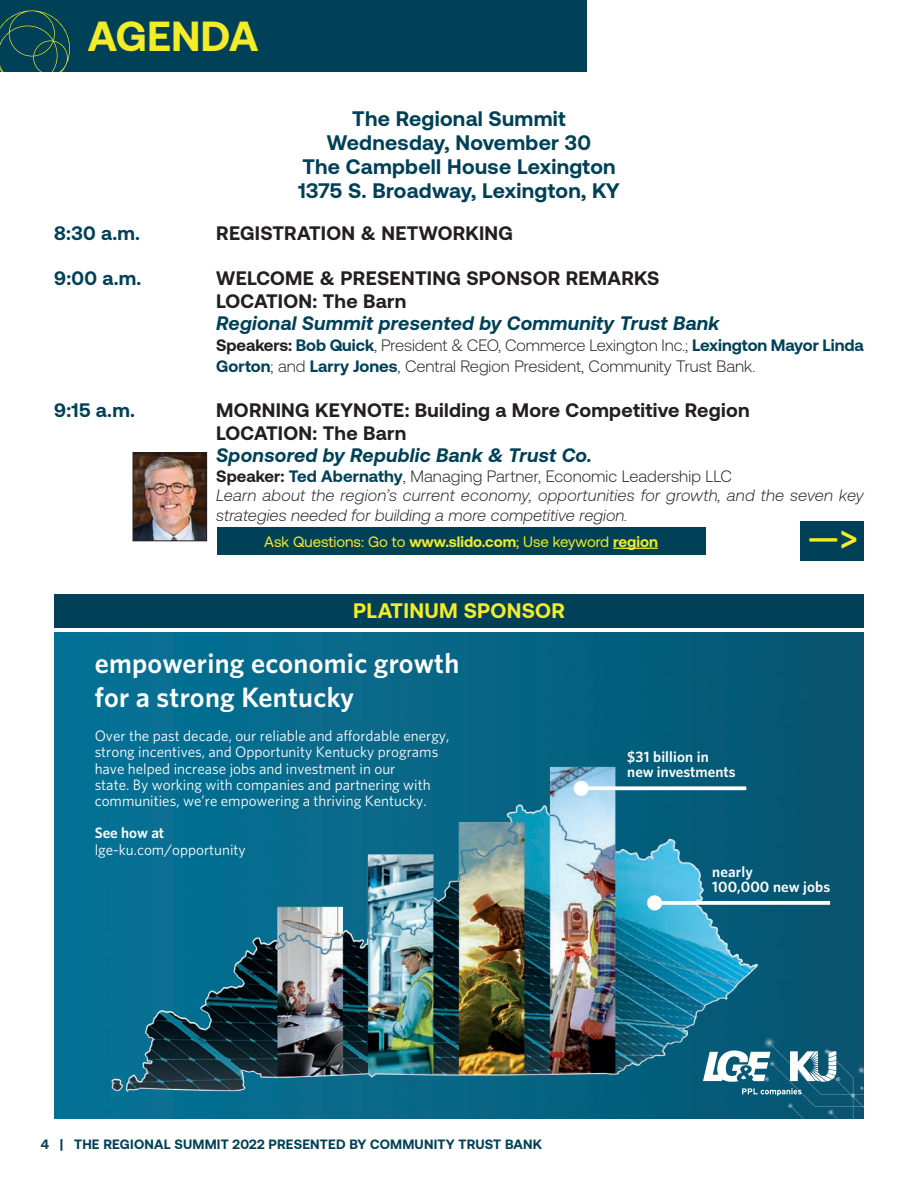
<style>
.page{position:relative;width:918px;height:1188px;background:#fff}
.page>*{position:absolute;margin:0;border:0;box-sizing:border-box;transform-origin:0 0}
.t1{font:700 42px "Aeonik";color:#f3ec28}
.t2{font:700 36px "Calibri";color:#f3ec28}
.t3{font:600 28.05px/33.8px "Whitney";letter-spacing:.01em;color:#fff}
.t4{font:700 21px "Aeonik";letter-spacing:.015em;color:#004157}
.t5{font:700 21px "Aeonik";letter-spacing:.015em;color:#f3ec28}
.t6{font:700 19.5px "Aeonik";letter-spacing:.015em;color:#231f20}
.t7{font:italic 700 19.5px "Aeonik";letter-spacing:.015em;color:#004157}
.t8{font:700 19.5px "Aeonik";color:#004157}
.t9{font:300 16.5px/21px "Aeonik";color:#231f20}
.t10{font:italic 300 16.5px/19.5px "Aeonik";letter-spacing:.005em;color:#231f20}
.t11{font:15.15px/16.2px "Whitney";color:#fff}
.t12{font:600 15.15px/15.1px "Whitney";letter-spacing:.01em;color:#fff}
.t13{font:15px "Aeonik";color:#f3ec28}
.t14{font:700 13.5px "Aeonik";letter-spacing:.015em;color:#004157}
.s1{font-weight:700}
.s2{font-weight:700;color:#004157}
.s3{font-weight:600}
</style>
<div class="page">
<img style="left:54px;top:632px;width:810px;height:486px">
<img style="left:66px;top:737px;width:758px;height:375px">
<svg style="left:662px;top:901px;width:168px;height:4px"></svg>
<div style="left:647px;top:895px;width:15px;height:15px;background:#fff;border-radius:50%"></div>
<svg style="left:589px;top:786px;width:157px;height:4px"></svg>
<div style="left:574px;top:781px;width:15px;height:15px;background:#fff;border-radius:50%"></div>
<svg style="left:760px;top:1034px;width:17px;height:8px"></svg>
<svg style="left:703px;top:1042px;width:161px;height:76px"></svg>
<div style="left:54px;top:594px;width:810px;height:33px;background:#004157"></div>
<div style="left:217px;top:527px;width:489px;height:28px;background:#004157"></div>
<hr style="left:613px;top:548px;width:45px;height:1px;background:#f3ec28">
<div style="left:0;top:0;width:587px;height:72px;background:#004157"></div>
<svg style="left:0;top:10px;width:70px;height:62px"></svg>
<div style="left:800px;top:522px;width:64px;height:39px;background:#004157"></div>
<img style="left:135px;top:454px;width:70px;height:85px">
<div style="left:133px;top:452px;width:74px;height:89px;border:1px solid #231f20"></div>
<p class="t1" style="left:88px;top:22px;width:172px">AGENDA</p>
<p class="t4" style="left:352px;top:112px;width:215px">The Regional Summit</p>
<p class="t4" style="left:327px;top:136px;width:266px">Wednesday, November 30</p>
<p class="t4" style="left:302px;top:160px;width:315px">The Campbell House Lexington</p>
<p class="t4" style="left:298px;top:184px;width:323px">1375 S. Broadway, Lexington, KY</p>
<p class="t8" style="left:54px;top:227px;width:87px">8:30 a.m.</p>
<p class="t6" style="left:216px;top:227px;width:298px">REGISTRATION &amp; NETWORKING</p>
<p class="t8" style="left:54px;top:272px;width:89px">9:00 a.m.</p>
<p class="t6" style="left:216px;top:272px;width:444px">WELCOME &amp; PRESENTING SPONSOR REMARKS</p>
<p class="t6" style="left:216px;top:294px;width:191px">LOCATION: The Barn</p>
<p class="t7" style="left:216px;top:316px;width:505px">Regional Summit presented by Community Trust Bank</p>
<p class="t9" style="left:216px;top:337px;width:649px"><span class="s1">Speakers:</span> <span class="s2">Bob Quick</span>, President &amp; CEO, Commerce Lexington Inc.; <span class="s2">Lexington Mayor Linda<br>Gorton</span>; and <span class="s2">Larry Jones</span>, Central Region President, Community Trust Bank.</p>
<p class="t8" style="left:54px;top:404px;width:82px">9:15 a.m.</p>
<p class="t6" style="left:216px;top:404px;width:535px">MORNING KEYNOTE: Building a More Competitive Region</p>
<p class="t6" style="left:216px;top:426px;width:191px">LOCATION: The Barn</p>
<p class="t7" style="left:216px;top:448px;width:377px">Sponsored by Republic Bank &amp; Trust Co.</p>
<p class="t9" style="left:216px;top:467px;width:517px"><span class="s1">Speaker:</span> <span class="s2">Ted Abernathy</span>, Managing Partner, Economic Leadership LLC</p>
<p class="t10" style="left:216px;top:488px;width:649px">Learn about the region’s current economy, opportunities for growth, and the seven key strategies needed for building a more competitive region.</p>
<p class="t13" style="left:264px;top:533px;width:395px">Ask Questions: Go to <span class="s1">www.slido.com</span>; Use keyword <span class="s1">region</span></p>
<p class="t5" style="left:353px;top:604px;width:213px">PLATINUM SPONSOR</p>
<p class="t3" style="left:95px;top:646px;width:366px">empowering economic growth for a strong Kentucky</p>
<p class="t11" style="left:95px;top:729px;width:356px">Over the past decade, our reliable and affordable energy, strong incentives, and Opportunity Kentucky programs have helped increase jobs and investment in our<br>state. By working with companies and partnering with communities, we’re empowering a thriving Kentucky.</p>
<p class="t11" style="left:95px;top:826px;width:153px"><span class="s3">See how at </span>lge-ku.com/opportunity</p>
<p class="t12" style="left:627px;top:749px;width:110px">$31 billion in new investments</p>
<p class="t2" style="left:807px;top:523px;width:52px">—&gt;</p>
<p class="t14" style="left:41px;top:1139px;width:503px">4 | THE REGIONAL SUMMIT 2022 PRESENTED BY COMMUNITY TRUST BANK</p>
<p class="t12" style="left:712px;top:864px;width:120px">nearly<br>100,000 new jobs</p>
</div>
